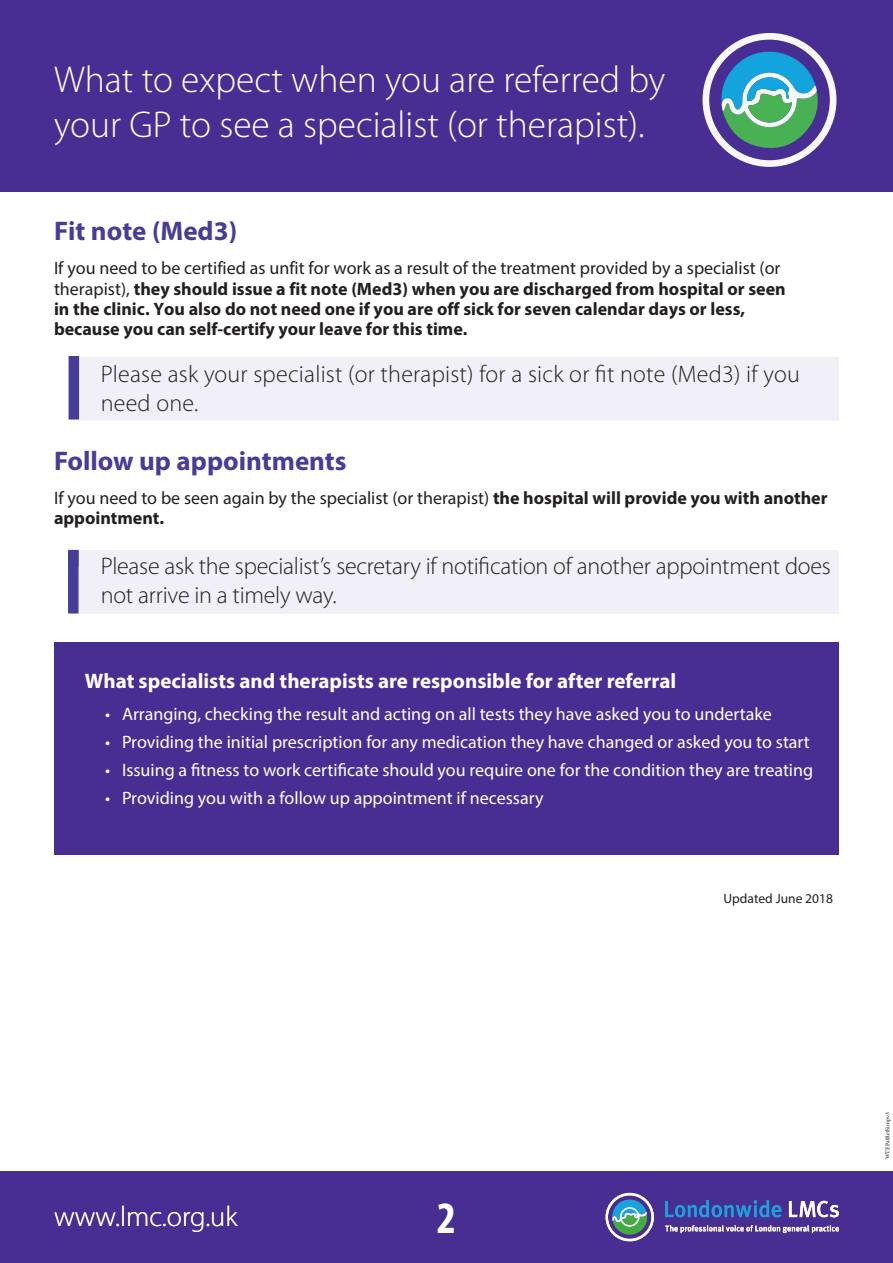
<style>
.page{position:relative;width:893px;height:1263px;background:#fff}
.page>*{position:absolute;margin:0;border:0;box-sizing:border-box;transform-origin:0 0}
.t1{font:700 condensed 45px "Myriad Pro";color:#fff}
.t2{font:300 37.5px/45px "Myriad Pro";color:#fff}
.t3{font:300 28.5px "Myriad Pro";color:#fff}
.Heading_1{font:700 27px "Myriad Pro";color:#473d99}
.Main_Body{font:700 27px "Myriad Pro";color:#473d99}
.INFO_BOX_TEXT{font:300 24px/28.8px "Myriad Pro";letter-spacing:-.01em;color:#231f20}
.INFO_BOX_TEXT-2{font:300 24px/28.8px "Myriad Pro";letter-spacing:.01em;color:#231f20}
.Heading_1-2{font:700 21px "Myriad Pro";color:#fff}
.t4{font:18px "Myriad Pro";color:#fff}
.Main_Body-2{font:700 18px/20.4px "Myriad Pro";color:#231f20}
.Main_Body-3{font:18px/20.7px "Myriad Pro";color:#231f20}
.t5{font:13.5px "Myriad Pro";color:#221e1f}
.t6{font:6px "Minion Pro";color:#231f20}
.s1{font-weight:400}
.s2{font-weight:700}
</style>
<div class="page">
<div style="left:0;top:0;width:893px;height:191px;background:#482e92"></div>
<svg style="left:702px;top:33px;width:134px;height:134px"></svg>
<div style="left:0;top:1171px;width:893px;height:92px;background:#482e92"></div>
<div style="left:78px;top:357px;width:761px;height:64px;background:#f1eff7"></div>
<div style="left:69px;top:356px;width:10px;height:64px;background:#453d99"></div>
<div style="left:78px;top:550px;width:761px;height:63px;background:#f1eff7"></div>
<div style="left:68px;top:550px;width:11px;height:63px;background:#453d99"></div>
<svg style="left:665px;top:1225px;width:174px;height:8px"></svg>
<svg style="left:665px;top:1200px;width:116px;height:17px"></svg>
<svg style="left:789px;top:1201px;width:50px;height:16px"></svg>
<svg style="left:606px;top:1193px;width:48px;height:48px"></svg>
<div style="left:54px;top:642px;width:785px;height:213px;background:#482e92"></div>
<p class="t2" style="left:54px;top:58px;width:613px">What to expect when you are referred by your GP to see a specialist (or therapist).</p>
<p class="Main_Body" style="left:54px;top:214px;width:185px">Fit note (Med3)</p>
<p class="Main_Body-2" style="left:54px;top:257px;width:733px"><span class="s1">If you need to be certified as unfit for work as a result of the treatment provided by a specialist (or therapist),</span> they should issue a fit note (Med3) when you are discharged from hospital or seen in the clinic. You also do not need one if you are off sick for seven calendar days or less, because you can self-certify your leave for this time.</p>
<p class="INFO_BOX_TEXT-2" style="left:101px;top:360px;width:700px">Please ask your specialist (or therapist) for a sick or fit note (Med3) if you need one.</p>
<p class="Heading_1" style="left:54px;top:444px;width:294px">Follow up appointments</p>
<p class="Main_Body-3" style="left:54px;top:487px;width:775px">If you need to be seen again by the specialist (or therapist) <span class="s2">the hospital will provide you with another appointment.</span></p>
<p class="INFO_BOX_TEXT" style="left:101px;top:552px;width:731px">Please ask the specialist’s secretary if notification of another appointment does not arrive in a timely way.</p>
<p class="Heading_1-2" style="left:85px;top:667px;width:593px">What specialists and therapists are responsible for after referral</p>
<p class="t4" style="left:105px;top:703px;width:668px">• Arranging, checking the result and acting on all tests they have asked you to undertake</p>
<p class="t4" style="left:105px;top:731px;width:706px">• Providing the initial prescription for any medication they have changed or asked you to start</p>
<p class="t4" style="left:105px;top:759px;width:710px">• Issuing a fitness to work certificate should you require one for the condition they are treating</p>
<p class="t4" style="left:105px;top:787px;width:440px">• Providing you with a follow up appointment if necessary</p>
<p class="t5" style="left:723px;top:890px;width:111px">Updated June 2018</p>
<p class="t3" style="left:54px;top:1201px;width:185px">www.lmc.org.uk</p>
<h1 class="t1" style="left:437px;top:1190px;width:21px">2</h1>
<p class="t6" style="left:883px;top:1159px;width:48px;rotate:-90deg">WTEPatRefSimpv3</p>
</div>
